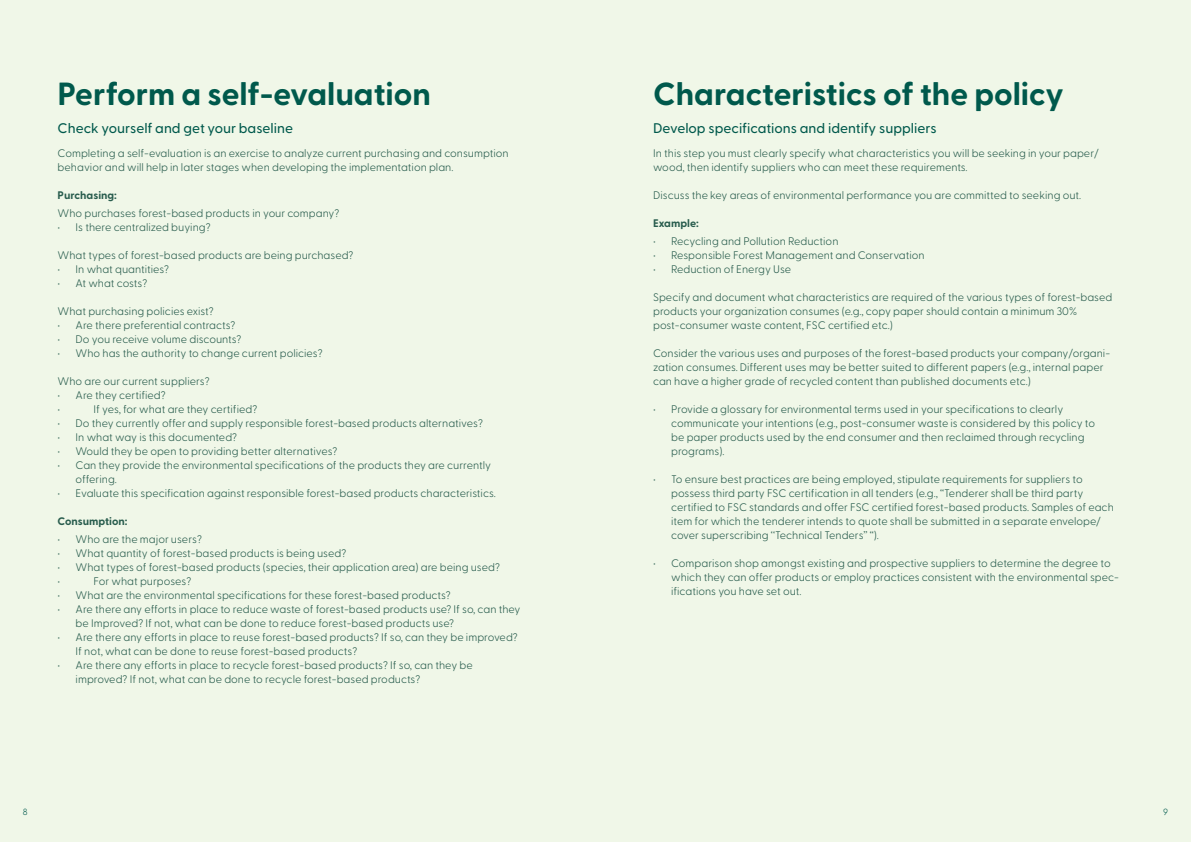
<style>
.page{position:relative;width:1191px;height:842px;background:#fff}
.page>*{position:absolute;margin:0;border:0;box-sizing:border-box;transform-origin:0 0}
.t1{font:700 32px "Greycliff CF";color:#00594c}
.t2{font:500 14px "Greycliff CF";color:#00594c}
.t3{font:300 11px/14px "Greycliff CF";color:#285c4d}
.t4{font:700 11px "Greycliff CF";color:#285c4d}
.t5{font:300 9px "Greycliff CF";color:#00594c}
</style>
<div class="page">
<div style="left:587px;top:0;width:604px;height:842px;background:#f0f7e8"></div>
<div style="left:0;top:0;width:604px;height:842px;background:#f0f7e8"></div>
<h1 class="t1" style="left:58px;top:69px;width:375px">Perform a self-evaluation</h1>
<p class="t2" style="left:58px;top:118px;width:237px">Check yourself and get your baseline</p>
<p class="t3" style="left:58px;top:145px;width:452px">Completing a self-evaluation is an exercise to analyze current purchasing and consumption behavior and will help in later stages when developing the implementation plan.</p>
<p class="t4" style="left:58px;top:186px;width:61px">Purchasing:</p>
<p class="t3" style="left:58px;top:205px;width:283px">Who purchases forest-based products in your company?</p>
<p class="t3" style="left:58px;top:219px;width:154px">• Is there centralized buying?</p>
<p class="t3" style="left:58px;top:247px;width:297px">What types of forest-based products are being purchased?</p>
<p class="t3" style="left:58px;top:261px;width:113px">• In what quantities?</p>
<p class="t3" style="left:58px;top:275px;width:91px">• At what costs?</p>
<p class="t3" style="left:58px;top:303px;width:158px">What purchasing policies exist?</p>
<p class="t3" style="left:58px;top:317px;width:179px">• Are there preferential contracts?</p>
<p class="t3" style="left:58px;top:331px;width:185px">• Do you receive volume discounts?</p>
<p class="t3" style="left:58px;top:345px;width:266px">• Who has the authority to change current policies?</p>
<p class="t3" style="left:58px;top:373px;width:154px">Who are our current suppliers?</p>
<p class="t3" style="left:58px;top:387px;width:110px">• Are they certified? •</p>
<p class="t3" style="left:94px;top:401px;width:165px">If yes, for what are they certified?</p>
<p class="t3" style="left:58px;top:415px;width:427px">• Do they currently offer and supply responsible forest-based products alternatives?</p>
<p class="t3" style="left:58px;top:429px;width:181px">• In what way is this documented?</p>
<p class="t3" style="left:58px;top:443px;width:281px">• Would they be open to providing better alternatives?</p>
<p class="t3" style="left:76px;top:457px;width:417px;text-indent:-18px">• Can they provide the environmental specifications of the products they are currently offering.</p>
<p class="t3" style="left:58px;top:485px;width:439px">• Evaluate this specification against responsible forest-based products characteristics.</p>
<p class="t4" style="left:58px;top:512px;width:71px">Consumption:</p>
<p class="t3" style="left:58px;top:531px;width:146px">• Who are the major users?</p>
<p class="t3" style="left:58px;top:545px;width:290px">• What quantity of forest-based products is being used?</p>
<p class="t3" style="left:58px;top:559px;width:444px">• What types of forest-based products (species, their application area) are being used? •</p>
<p class="t3" style="left:94px;top:573px;width:99px">For what purposes?</p>
<p class="t3" style="left:58px;top:587px;width:395px">• What are the environmental specifications for these forest-based products?</p>
<p class="t3" style="left:76px;top:601px;width:446px;text-indent:-18px">• Are there any efforts in place to reduce waste of forest-based products use? If so, can they be Improved? If not, what can be done to reduce forest-based products use?</p>
<p class="t3" style="left:76px;top:629px;width:444px;text-indent:-18px">• Are there any efforts in place to reuse forest-based products? If so, can they be improved?<br>If not, what can be done to reuse forest-based products?</p>
<p class="t3" style="left:76px;top:657px;width:399px;text-indent:-18px">• Are there any efforts in place to recycle forest-based products? If so, can they be improved? If not, what can be done to recycle forest-based products?</p>
<h1 class="t1" style="left:653px;top:69px;width:412px">Characteristics of the policy</h1>
<p class="t2" style="left:653px;top:118px;width:285px">Develop specifications and identify suppliers</p>
<p class="t3" style="left:653px;top:145px;width:447px">In this step you must clearly specify what characteristics you will be seeking in your paper/ wood, then identify suppliers who can meet these requirements.</p>
<p class="t3" style="left:653px;top:187px;width:429px">Discuss the key areas of environmental performance you are committed to seeking out.</p>
<p class="t4" style="left:653px;top:214px;width:47px">Example:</p>
<p class="t3" style="left:653px;top:233px;width:187px">• Recycling and Pollution Reduction</p>
<p class="t3" style="left:653px;top:247px;width:273px">• Responsible Forest Management and Conservation</p>
<p class="t3" style="left:653px;top:261px;width:140px">• Reduction of Energy Use</p>
<p class="t3" style="left:653px;top:289px;width:461px">Specify and document what characteristics are required of the various types of forest-based products your organization consumes (e.g., copy paper should contain a minimum 30% post-consumer waste content, FSC certified etc.)</p>
<p class="t3" style="left:653px;top:345px;width:458px">Consider the various uses and purposes of the forest-based products your company/organi&shy;zation consumes. Different uses may be better suited to different papers (e.g., internal paper can have a higher grade of recycled content than published documents etc.)</p>
<p class="t3" style="left:671px;top:401px;width:425px;text-indent:-18px">• Provide a glossary for environmental terms used in your specifications to clearly communicate your intentions (e.g., post-consumer waste is considered by this policy to be paper products used by the end consumer and then reclaimed through recycling programs).</p>
<p class="t3" style="left:671px;top:471px;width:444px;text-indent:-18px">• To ensure best practices are being employed, stipulate requirements for suppliers to possess third party FSC certification in all tenders (e.g., ‘‘Tenderer shall be third party certified to FSC standards and offer FSC certified forest-based products. Samples of each item for which the tenderer intends to quote shall be submitted in a separate envelope/ cover superscribing ‘‘Technical Tenders’’ ‘‘).</p>
<p class="t3" style="left:671px;top:555px;width:449px;text-indent:-18px">• Comparison shop amongst existing and prospective suppliers to determine the degree to which they can offer products or employ practices consistent with the environmental spec&shy;ifications you have set out.</p>
<p class="t5" style="left:23px;top:805px;width:6px">8</p>
<p class="t5" style="left:1163px;top:805px;width:6px">9</p>
</div>
